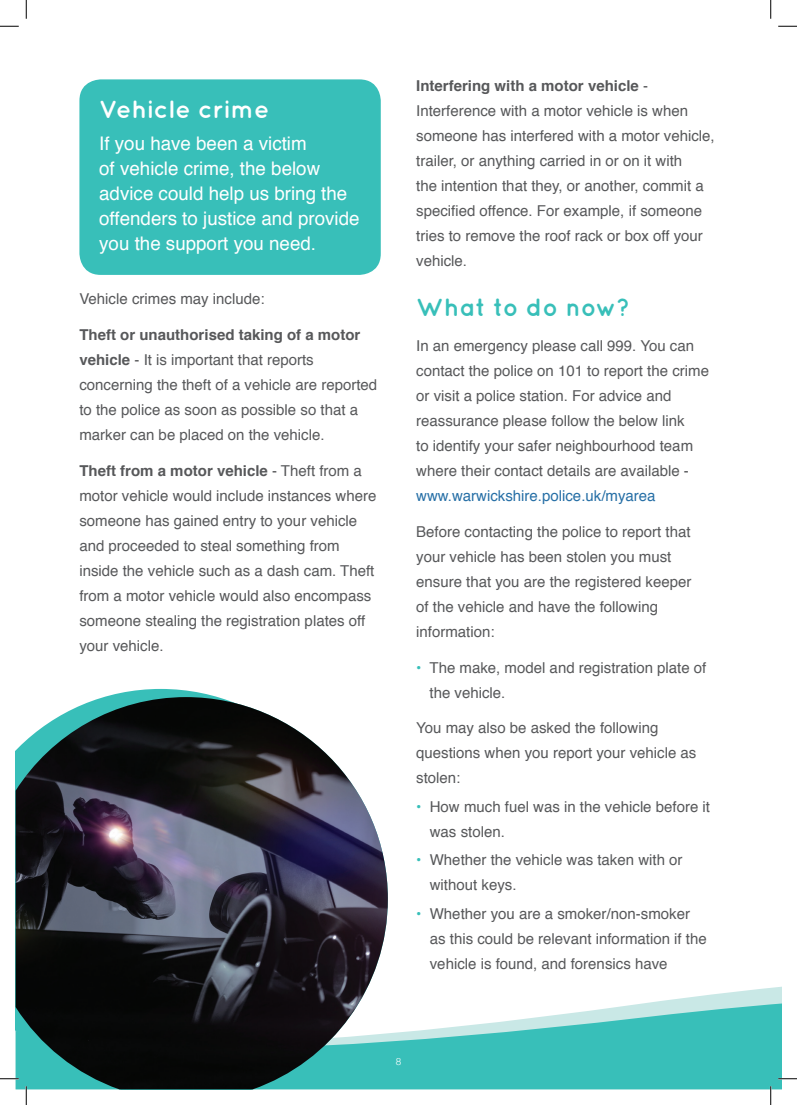
<style>
.page{position:relative;width:797px;height:1105px;background:#fff}
.page>*{position:absolute;margin:0;border:0;box-sizing:border-box;transform-origin:0 0}
.t1{font:700 25px "Quicksand";color:#38bfb9}
.t2{font:700 25px "Quicksand";color:#fff}
.t3{font:18.75px/25px "Helvetica";color:#fff}
.t4{font:15px/25px "Helvetica";color:#57585a}
.t5{font:300 10px "Helvetica";color:#fff}
.s1{font-weight:700}
.s2{color:#266fa6}
.s3{color:#38bfb9}
</style>
<div class="page">
<svg style="left:388px;top:987px;width:393px;height:102px;fill:#38bfb9"></svg>
<div style="left:79px;top:79px;width:302px;height:196px;background:#38bfb9;border-radius:21px"></div>
<svg style="left:104px;top:689px;width:113px;height:8px"></svg>
<img style="left:16px;top:697px;width:372px;height:392px">
<svg style="left:0;top:25px;width:19px;height:2px"></svg>
<svg style="left:778px;top:25px;width:19px;height:2px"></svg>
<svg style="left:0;top:1078px;width:19px;height:1px"></svg>
<svg style="left:778px;top:1078px;width:19px;height:1px"></svg>
<svg style="left:25px;top:0;width:2px;height:19px"></svg>
<svg style="left:25px;top:1086px;width:2px;height:19px"></svg>
<svg style="left:770px;top:0;width:1px;height:19px"></svg>
<svg style="left:770px;top:1086px;width:1px;height:19px"></svg>
<p class="t2" style="left:99px;top:94px;width:172px">Vehicle crime</p>
<p class="t3" style="left:99px;top:132px;width:262px">If you have been a victim<br>of vehicle crime, the below advice could help us bring the offenders to justice and provide you the support you need.</p>
<p class="t4" style="left:79px;top:287px;width:187px">Vehicle crimes may include:</p>
<p class="t4" style="left:79px;top:323px;width:299px"><span class="s1">Theft or unauthorised taking of a motor vehicle</span> - It is important that reports concerning the theft of a vehicle are reported to the police as soon as possible so that a marker can be placed on the vehicle.</p>
<p class="t4" style="left:79px;top:458px;width:298px"><span class="s1">Theft from a motor vehicle</span> - Theft from a motor vehicle would include instances where someone has gained entry to your vehicle and proceeded to steal something from inside the vehicle such as a dash cam. Theft from a motor vehicle would also encompass someone stealing the registration plates off your vehicle.</p>
<p class="t4" style="left:416px;top:73px;width:300px"><span class="s1">Interfering with a motor vehicle</span> - Interference with a motor vehicle is when someone has interfered with a motor vehicle, trailer, or anything carried in or on it with<br>the intention that they, or another, commit a specified offence. For example, if someone tries to remove the roof rack or box off your vehicle.</p>
<p class="t1" style="left:416px;top:292px;width:215px">What to do now?</p>
<p class="t4" style="left:416px;top:334px;width:294px">In an emergency please call 999. You can contact the police on 101 to report the crime or visit a police station. For advice and reassurance please follow the below link<br>to identify your safer neighbourhood team where their contact details are available - <span class="s2">www.warwickshire.police.uk/myarea</span></p>
<p class="t4" style="left:416px;top:520px;width:277px">Before contacting the police to report that your vehicle has been stolen you must ensure that you are the registered keeper of the vehicle and have the following information:</p>
<p class="t4" style="left:429px;top:655px;width:278px;text-indent:-13px"><span class="s3">•</span> The make, model and registration plate of the vehicle.</p>
<p class="t4" style="left:416px;top:716px;width:282px">You may also be asked the following questions when you report your vehicle as stolen:</p>
<p class="t4" style="left:430px;top:794px;width:282px;text-indent:-14px"><span class="s3">•</span> How much fuel was in the vehicle before it was stolen.</p>
<p class="t4" style="left:430px;top:848px;width:254px;text-indent:-14px"><span class="s3">•</span> Whether the vehicle was taken with or without keys.</p>
<p class="t4" style="left:430px;top:901px;width:278px;text-indent:-14px"><span class="s3">•</span> Whether you are a smoker/non-smoker as this could be relevant information if the vehicle is found, and forensics have</p>
<p class="t5" style="left:396px;top:1053px;width:7px">8</p>
</div>
